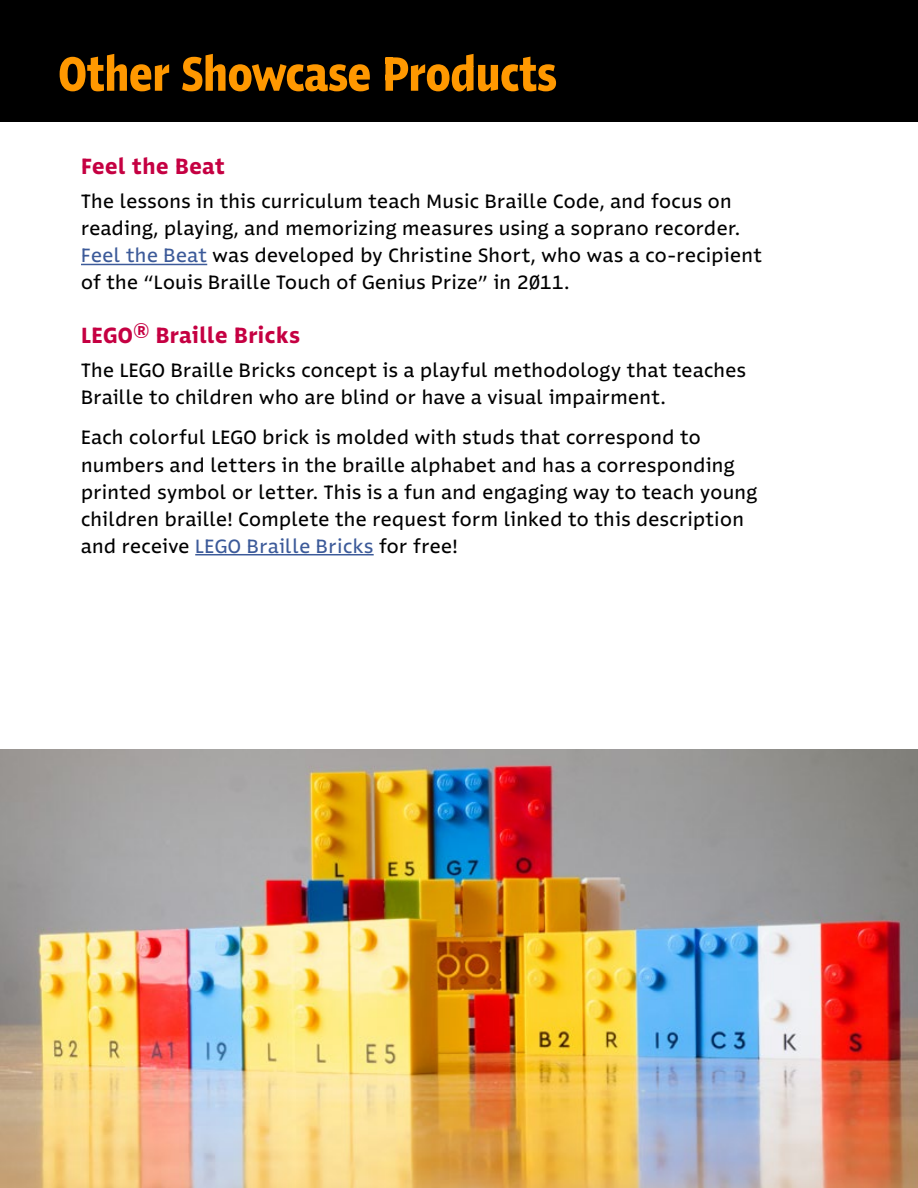
<style>
.page{position:relative;width:918px;height:1188px;background:#fff}
.page>*{position:absolute;margin:0;border:0;box-sizing:border-box;transform-origin:0 0}
.t1{font:52.5px "Lsqsmq APH Variable Beta 2";letter-spacing:-.005em;color:#ff9800}
.t2{font:24px "Skmvby APH Variable Beta 2";letter-spacing:.025em;color:#c50042}
.t3{font:21px/27px "Rcmbxk APH Variable Beta 2";letter-spacing:.02em;color:#000}
.s1{color:#3c5a99}
</style>
<div class="page">
<hr style="left:195px;top:554px;width:179px;height:1px;background:#3c5a99">
<div style="left:0;top:0;width:918px;height:122px;background:#000"></div>
<hr style="left:81px;top:264px;width:126px;height:1px;background:#3c5a99">
<img style="left:0;top:750px;width:918px;height:438px">
<h2 class="t1" style="left:58px;top:46px;width:500px">Other Showcase Products</h2>
<h3 class="t2" style="left:81px;top:154px;width:145px">Feel the Beat</h3>
<p class="t3" style="left:81px;top:188px;width:682px">The lessons in this curriculum teach Music Braille Code, and focus on reading, playing, and memorizing measures using a soprano recorder.<br><span class="s1">Feel the Beat</span> was developed by Christine Short, who was a co-recipient of the “Louis Braille Touch of Genius Prize” in 2011.</p>
<h3 class="t2" style="left:81px;top:323px;width:220px">LEGO<sup>®</sup> Braille Bricks</h3>
<p class="t3" style="left:81px;top:357px;width:666px">The LEGO Braille Bricks concept is a playful methodology that teaches<br>Braille to children who are blind or have a visual impairment.</p>
<p class="t3" style="left:81px;top:424px;width:678px">Each colorful LEGO brick is molded with studs that correspond to numbers and letters in the braille alphabet and has a corresponding printed symbol or letter. This is a fun and engaging way to teach young children braille! Complete the request form linked to this description and receive <span class="s1">LEGO Braille Bricks</span> for free!</p>
</div>
